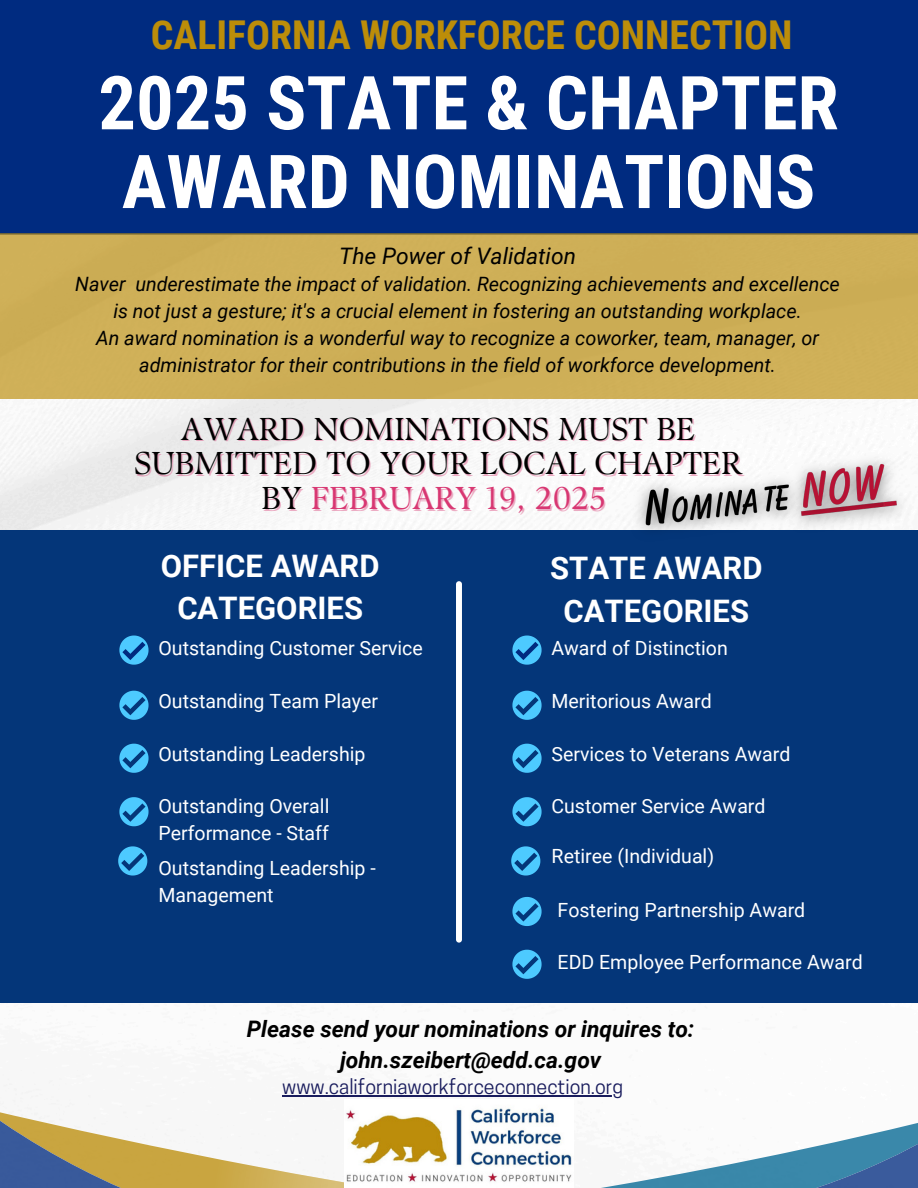
<style>
.page{position:relative;width:918px;height:1188px;background:#fff}
.page>*{position:absolute;margin:0;border:0;box-sizing:border-box;transform-origin:0 0}
.t1{font:700 74.4px/78.8px "Roboto Condensed";color:#fff;text-align:center}
.t2{font:700 39.75px "Roboto Condensed";color:#bc8d09}
.t3{font:31.65px "TY Serif D";letter-spacing:.01em;color:#000}
.t4{font:31.65px "TY Serif D";letter-spacing:.01em;color:#d83772}
.t5{font:700 31.05px/42.8px "Roboto";color:#fff;text-align:center}
.t6{font:italic 700 22.8px/31.5px "Roboto";color:#000;text-align:center}
.t7{font:italic 22.8px "Roboto";color:#000}
.t8{font:italic 19.8px/27px "Roboto";color:#000;text-align:center}
.t9{font:19.8px "Cooper Hewitt";color:#191c5d}
.t10{font:19.5px/27px "Roboto";color:#fff}
.s1{color:rgb(216 55 114/.4)}
</style>
<div class="page">
<img style="left:0;top:399px;width:918px;height:709px">
<div style="left:0;top:531px;width:918px;height:472px;background:#043679"></div>
<svg style="left:119px;top:636px;width:30px;height:29px"></svg>
<svg style="left:119px;top:691px;width:30px;height:29px"></svg>
<svg style="left:119px;top:744px;width:30px;height:29px"></svg>
<svg style="left:119px;top:797px;width:30px;height:29px"></svg>
<svg style="left:722px;top:1123px;width:196px;height:65px;fill:#3a88aa"></svg>
<svg style="left:0;top:1108px;width:722px;height:80px"></svg>
<div style="left:0;top:0;width:918px;height:233px;background:#002b80"></div>
<div style="left:0;top:233px;width:918px;height:166px;background:#ceaf57"></div>
<svg style="left:118px;top:846px;width:29px;height:30px"></svg>
<svg style="left:512px;top:636px;width:30px;height:29px"></svg>
<svg style="left:512px;top:691px;width:30px;height:29px"></svg>
<svg style="left:512px;top:744px;width:30px;height:29px"></svg>
<svg style="left:512px;top:797px;width:30px;height:29px"></svg>
<svg style="left:511px;top:846px;width:29px;height:30px"></svg>
<svg style="left:512px;top:897px;width:30px;height:29px"></svg>
<svg style="left:512px;top:950px;width:30px;height:29px"></svg>
<div style="left:456px;top:581px;width:6px;height:362px;background:#fff;border-radius:3px"></div>
<img style="left:345px;top:1100px;width:228px;height:88px">
<hr style="left:282px;top:1096px;width:341px;height:1px;background:#191c5d">
<img style="left:616px;top:440px;width:299px;height:91px">
<h1 class="t2" style="left:151px;top:12px;width:643px">CALIFORNIA WORKFORCE CONNECTION</h1>
<h3 class="t1" style="left:98px;top:65px;width:742px">2025 STATE &amp; CHAPTER<br>AWARD NOMINATIONS</h3>
<p class="t7" style="left:339px;top:243px;width:238px">The Power of Validation</p>
<p class="t8" style="left:75px;top:271px;width:766px">Naver underestimate the impact of validation. Recognizing achievements and excellence</p>
<p class="t8" style="left:96px;top:298px;width:724px">is not just a gesture; it's a crucial element in fostering an outstanding workplace.<br>An award nomination is a wonderful way to recognize a coworker, team, manager, or administrator for their contributions in the field of workforce development.</p>
<p class="t3" style="left:181px;top:410px;width:515px">AWARD NOMINATIONS MUST BE</p>
<p class="t3" style="left:134px;top:444px;width:609px">SUBMITTED TO YOUR LOCAL CHAPTER</p>
<p class="t4" style="left:263px;top:479px;width:344px"><span class="s1">BY</span> FEBRUARY 19, 2025</p>
<h5 class="t5" style="left:161px;top:545px;width:220px">OFFICE AWARD<br>CATEGORIES</h5>
<h4 class="t10" style="left:158px;top:635px;width:266px">Outstanding Customer Service</h4>
<p class="t10" style="left:158px;top:688px;width:221px">Outstanding Team Player</p>
<p class="t10" style="left:158px;top:741px;width:209px">Outstanding Leadership</p>
<p class="t10" style="left:158px;top:793px;width:172px">Outstanding Overall<br>Performance - Staff</p>
<p class="t10" style="left:158px;top:855px;width:219px">Outstanding Leadership -<br>Management</p>
<p class="t5" style="left:550px;top:547px;width:214px">STATE AWARD<br>CATEGORIES</p>
<h4 class="t10" style="left:551px;top:635px;width:178px">Award of Distinction</h4>
<p class="t10" style="left:551px;top:688px;width:162px">Meritorious Award</p>
<p class="t10" style="left:551px;top:741px;width:241px">Services to Veterans Award</p>
<p class="t10" style="left:551px;top:793px;width:216px">Customer Service Award</p>
<p class="t10" style="left:552px;top:843px;width:164px">Retiree (Individual)</p>
<p class="t10" style="left:558px;top:897px;width:249px">Fostering Partnership Award</p>
<p class="t10" style="left:558px;top:949px;width:307px">EDD Employee Performance Award</p>
<p class="t6" style="left:247px;top:1013px;width:449px">Please send your nominations or inquires to: john.szeibert@edd.ca.gov</p>
<p class="t9" style="left:282px;top:1080px;width:342px">www.californiaworkforceconnection.org</p>
</div>
